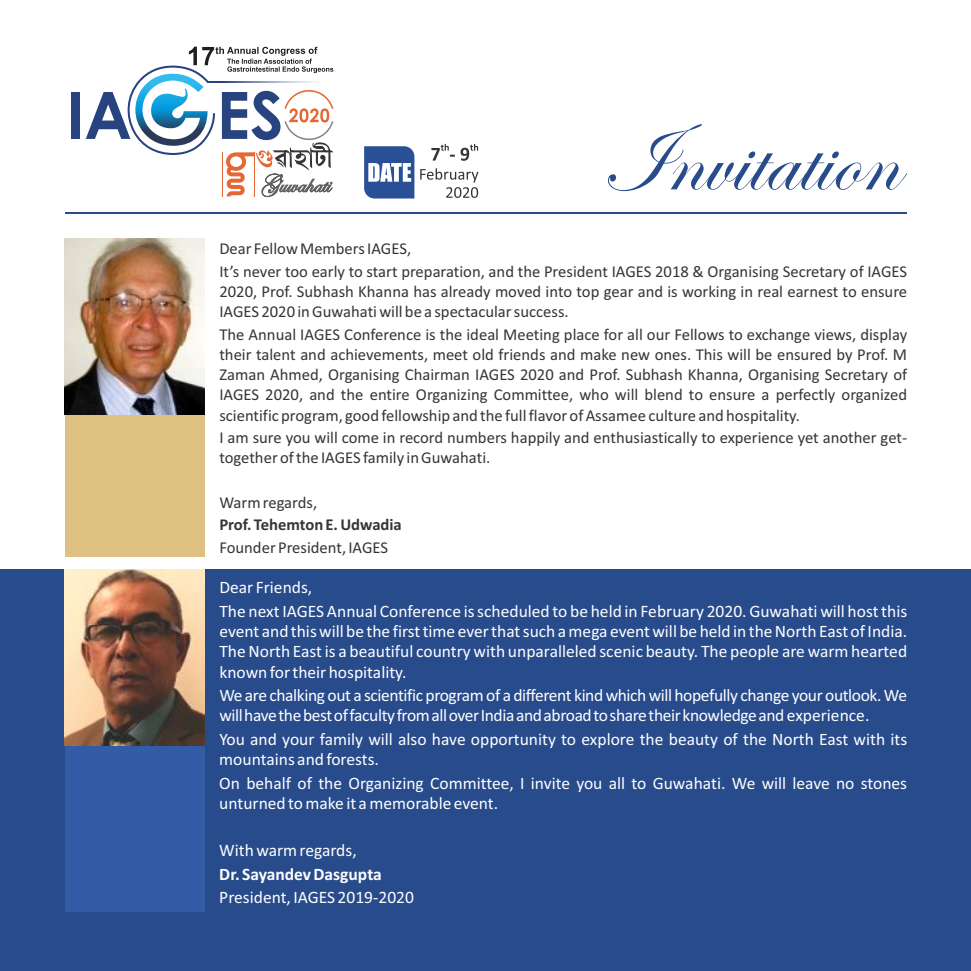
<style>
.page{position:relative;width:971px;height:971px;background:#fff}
.page>*{position:absolute;margin:0;border:0;box-sizing:border-box;transform-origin:0 0}
.t1{font:99.23px "Edwardian Script ITC";color:#284b8c}
.t2{font:17.5px/20.3px "Calibri";color:#fefefe}
.t3{font:17.5px/20.3px "Calibri";letter-spacing:-.025em;color:#fefefe}
.t4{font:700 17.5px "Calibri";color:#fefefe}
.t5{font:16.62px/20.3px "Calibri";color:#373435}
.t6{font:700 16.62px "Calibri";color:#373435}
</style>
<div class="page">
<div style="left:0;top:569px;width:970px;height:401px;background:#284b8c"></div>
<div style="left:65px;top:373px;width:140px;height:184px;background:#dec082"></div>
<div style="left:65px;top:706px;width:140px;height:206px;background:#325ca5"></div>
<img style="left:65px;top:569px;width:140px;height:176px">
<hr style="left:65px;top:213px;width:841px;height:1px;background:#284b8c">
<img style="left:65px;top:238px;width:140px;height:176px">
<svg style="left:420px;top:144px;width:58px;height:54px"></svg>
<svg style="left:364px;top:146px;width:50px;height:52px"></svg>
<div style="left:71px;top:92px;width:9px;height:47px;background:#284480"></div>
<hr style="left:207px;top:81px;width:148px;height:2px;background:#284480">
<svg style="left:86px;top:47px;width:247px;height:151px"></svg>
<h1 class="t1" style="left:601px;top:104px;width:298px">Invitation</h1>
<p class="t5" style="left:219px;top:239px;width:689px;line-height:22.4px">Dear Fellow Members IAGES,<br>It’s never too early to start preparation, and the President IAGES 2018 &amp; Organising Secretary of IAGES</p>
<p class="t5" style="left:219px;top:282px;width:689px">2020, Prof. Subhash Khanna has already moved into top gear and is working in real earnest to ensure<br>IAGES 2020 in Guwahati will be a spectacular success.</p>
<p class="t5" style="left:219px;top:325px;width:689px;text-align:justify">The Annual IAGES Conference is the ideal Meeting place for all our Fellows to exchange views, display their talent and achievements, meet old friends and make new ones. This will be ensured by Prof. M Zaman Ahmed, Organising Chairman IAGES 2020 and Prof. Subhash Khanna, Organising Secretary of IAGES 2020, and the entire Organizing Committee, who will blend to ensure a perfectly organized scientific program, good fellowship and the full flavor of Assamee culture and hospitality.</p>
<p class="t5" style="left:219px;top:428px;width:689px">I am sure you will come in record numbers happily and enthusiastically to experience yet another get&shy;together of the IAGES family in Guwahati.</p>
<p class="t5" style="left:219px;top:493px;width:99px">Warm regards,</p>
<p class="t6" style="left:219px;top:518px;width:184px">Prof. Tehemton E. Udwadia</p>
<p class="t5" style="left:219px;top:538px;width:170px">Founder President, IAGES</p>
<p class="t2" style="left:219px;top:577px;width:689px;line-height:23.4px">Dear Friends,<br>The next IAGES Annual Conference is scheduled to be held in February 2020. Guwahati will host this</p>
<p class="t2" style="left:219px;top:622px;width:689px;text-align:justify">event and this will be the first time ever that such a mega event will be held in the North East of India.<br>The North East is a beautiful country with unparalleled scenic beauty. The people are warm hearted known for their hospitality.</p>
<p class="t3" style="left:219px;top:686px;width:689px">We are chalking out a scientific program of a different kind which will hopefully change your outlook. We willhavethebestoffacultyfromalloverIndiaandabroadtosharetheirknowledgeand experience.</p>
<p class="t2" style="left:219px;top:730px;width:689px">You and your family will also have opportunity to explore the beauty of the North East with its mountains and forests.</p>
<p class="t2" style="left:219px;top:774px;width:689px">On behalf of the Organizing Committee, I invite you all to Guwahati. We will leave no stones unturned to make it a memorable event.</p>
<p class="t2" style="left:219px;top:841px;width:139px">With warm regards,</p>
<p class="t4" style="left:219px;top:866px;width:164px">Dr. Sayandev Dasgupta</p>
<p class="t2" style="left:219px;top:888px;width:196px">President, IAGES 2019-2020</p>
</div>
